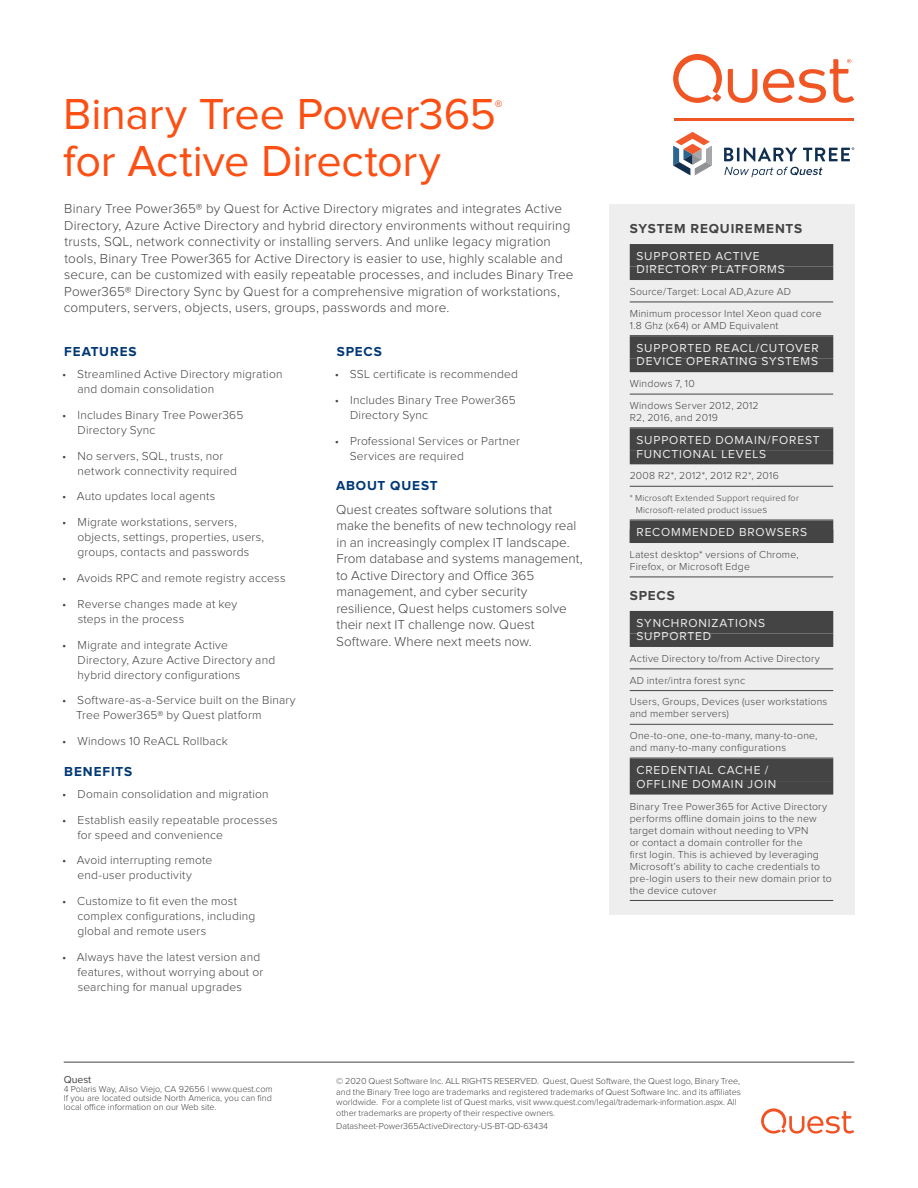
<style>
.page{position:relative;width:918px;height:1188px;background:#fff}
.page>*{position:absolute;margin:0;border:0;box-sizing:border-box;transform-origin:0 0}
.Headline{font:45px "Proxima Nova";letter-spacing:-.01em;color:#fb4f14}
.Headline-2{font:15.75px "Proxima Nova";color:#fb4f14}
.Body{font:300 13.5px/16.5px "Proxima Nova";letter-spacing:.01em;color:#444}
.Section_Heading_1{font:700 13.5px "Proxima Nova";letter-spacing:.065em;color:#003876}
.System_Requirements{font:700 13.5px "Proxima Nova";letter-spacing:.065em;color:#444}
.t1{font:300 12px/15px "Proxima Nova";letter-spacing:.015em;color:#444}
.System_Requirements-2{font:12px/13.5px "Proxima Nova";letter-spacing:.07em;color:#eee}
.System_Requirements-3{font:300 10.5px/12px "Proxima Nova";letter-spacing:.02em;color:#444}
.t2{font:10.5px "Proxima Nova";color:#444}
.Legal_Disclaimer_7pt{font:300 9px/10.5px "Proxima Nova";color:#444}
.Footer_Citation{font:300 9px/9px "Proxima Nova";color:#444;text-align:justify}
.System_Requirements-4{font:300 9px/12px "Proxima Nova";letter-spacing:.025em;color:#444}
.s1{font-size:10.5px}
</style>
<div class="page">
<hr style="left:675px;top:119px;width:179px;height:2px;background:#f05524">
<svg style="left:728px;top:69px;width:29px;height:34px"></svg>
<svg style="left:763px;top:59px;width:91px;height:44px"></svg>
<svg style="left:673px;top:54px;width:49px;height:49px"></svg>
<svg style="left:673px;top:132px;width:39px;height:43px"></svg>
<svg style="left:724px;top:147px;width:130px;height:30px"></svg>
<div style="left:609px;top:204px;width:245px;height:711px;background:#eee"></div>
<div style="left:630px;top:244px;width:203px;height:23px;background:#444"></div>
<div style="left:630px;top:267px;width:203px;height:13px;background:#444"></div>
<hr style="left:630px;top:302px;width:203px;height:1px;background:#444">
<hr style="left:630px;top:335px;width:203px;height:1px;background:#444">
<div style="left:630px;top:336px;width:203px;height:23px;background:#444"></div>
<div style="left:630px;top:359px;width:203px;height:13px;background:#444"></div>
<hr style="left:630px;top:394px;width:203px;height:1px;background:#444">
<div style="left:630px;top:428px;width:203px;height:23px;background:#444"></div>
<div style="left:630px;top:451px;width:203px;height:13px;background:#444"></div>
<hr style="left:630px;top:486px;width:203px;height:1px;background:#444">
<hr style="left:630px;top:520px;width:203px;height:1px;background:#444">
<div style="left:630px;top:521px;width:203px;height:22px;background:#444"></div>
<hr style="left:630px;top:577px;width:203px;height:1px;background:#444">
<div style="left:630px;top:611px;width:203px;height:22px;background:#444"></div>
<div style="left:630px;top:633px;width:203px;height:14px;background:#444"></div>
<hr style="left:630px;top:669px;width:203px;height:1px;background:#444">
<hr style="left:630px;top:690px;width:203px;height:1px;background:#444">
<hr style="left:630px;top:724px;width:203px;height:1px;background:#444">
<hr style="left:630px;top:758px;width:203px;height:1px;background:#444">
<div style="left:630px;top:759px;width:203px;height:22px;background:#444"></div>
<div style="left:630px;top:781px;width:203px;height:14px;background:#444"></div>
<hr style="left:630px;top:900px;width:203px;height:1px;background:#444">
<hr style="left:64px;top:1062px;width:790px;height:1px;background:#444">
<svg style="left:761px;top:1108px;width:93px;height:26px"></svg>
<p class="Headline" style="left:63px;top:94px;width:434px">Binary Tree Power365</p>
<p class="Headline-2" style="left:495px;top:99px;width:9px">®</p>
<p class="Headline" style="left:63px;top:140px;width:379px">for Active Directory</p>
<p class="Body" style="left:64px;top:201px;width:511px">Binary Tree Power365® by Quest for Active Directory migrates and integrates Active Directory, Azure Active Directory and hybrid directory environments without requiring trusts, SQL, network connectivity or installing servers. And unlike legacy migration tools, Binary Tree Power365 for Active Directory is easier to use, highly scalable and secure, can be customized with easily repeatable processes, and includes Binary Tree Power365® Directory Sync by Quest for a comprehensive migration of workstations, computers, servers, objects, users, groups, passwords and more.</p>
<p class="Section_Heading_1" style="left:64px;top:346px;width:74px">FEATURES</p>
<p class="t1" style="left:77px;top:367px;width:207px;text-indent:-15px">• Streamlined Active Directory migration and domain consolidation</p>
<p class="t1" style="left:78px;top:408px;width:167px;text-indent:-15px">• Includes Binary Tree Power365<br>Directory Sync</p>
<p class="t1" style="left:78px;top:449px;width:161px;text-indent:-15px">• No servers, SQL, trusts, nor network connectivity required</p>
<p class="t1" style="left:62px;top:489px;width:155px">• Auto updates local agents</p>
<p class="t1" style="left:77px;top:515px;width:188px;text-indent:-15px">• Migrate workstations, servers, objects, settings, properties, users, groups, contacts and passwords</p>
<p class="t1" style="left:62px;top:571px;width:225px">• Avoids RPC and remote registry access</p>
<p class="t1" style="left:78px;top:597px;width:161px;text-indent:-15px">• Reverse changes made at key steps in the process</p>
<p class="t1" style="left:78px;top:638px;width:199px;text-indent:-15px">• Migrate and integrate Active<br>Directory, Azure Active Directory and hybrid directory configurations</p>
<p class="t1" style="left:76px;top:693px;width:221px;text-indent:-14px">• Software-as-a-Service built on the Binary<br>Tree Power365® by Quest platform</p>
<p class="t1" style="left:62px;top:734px;width:167px">• Windows 10 ReACL Rollback</p>
<p class="Section_Heading_1" style="left:64px;top:765px;width:70px">BENEFITS</p>
<p class="t1" style="left:62px;top:787px;width:208px">• Domain consolidation and migration</p>
<p class="t1" style="left:78px;top:813px;width:202px;text-indent:-15px">• Establish easily repeatable processes for speed and convenience</p>
<p class="t1" style="left:62px;top:853px;width:152px;text-align:center">• Avoid interrupting remote end-user productivity</p>
<p class="t1" style="left:77px;top:894px;width:179px;text-indent:-15px">• Customize to fit even the most complex configurations, including global and remote users</p>
<p class="t1" style="left:78px;top:950px;width:187px;text-indent:-15px">• Always have the latest version and features, without worrying about or searching for manual upgrades</p>
<p class="Section_Heading_1" style="left:337px;top:346px;width:47px">SPECS</p>
<p class="t1" style="left:335px;top:367px;width:185px">• SSL certificate is recommended</p>
<p class="t1" style="left:350px;top:393px;width:167px;text-indent:-15px">• Includes Binary Tree Power365<br>Directory Sync</p>
<p class="t1" style="left:350px;top:434px;width:172px;text-indent:-15px">• Professional Services or Partner<br>Services are required</p>
<p class="Section_Heading_1" style="left:336px;top:480px;width:103px">ABOUT QUEST</p>
<p class="Body" style="left:336px;top:502px;width:248px">Quest creates software solutions that make the benefits of new technology real in an increasingly complex IT landscape.<br>From database and systems management, to Active Directory and Office 365 management, and cyber security resilience, Quest helps customers solve their next IT challenge now. Quest Software. Where next meets now.</p>
<p class="System_Requirements" style="left:630px;top:222px;width:174px">SYSTEM REQUIREMENTS</p>
<p class="System_Requirements-2" style="left:637px;top:250px;width:150px">SUPPORTED ACTIVE<br>DIRECTORY PLATFORMS</p>
<p class="System_Requirements-3" style="left:630px;top:286px;width:163px">Source/Target: Local AD,Azure AD</p>
<p class="System_Requirements-3" style="left:630px;top:308px;width:193px">Minimum processor Intel Xeon quad core<br>1.8 Ghz (x64) or AMD Equivalent</p>
<p class="System_Requirements-2" style="left:637px;top:342px;width:184px">SUPPORTED REACL/CUTOVER<br>DEVICE OPERATING SYSTEMS</p>
<p class="System_Requirements-3" style="left:630px;top:378px;width:67px">Windows 7, 10</p>
<p class="System_Requirements-3" style="left:630px;top:400px;width:131px">Windows Server 2012, 2012<br>R2, 2016, and 2019</p>
<p class="System_Requirements-2" style="left:637px;top:434px;width:185px">SUPPORTED DOMAIN/FOREST<br>FUNCTIONAL LEVELS</p>
<p class="System_Requirements-3" style="left:630px;top:470px;width:151px">2008 R2*, 2012*, 2012 R2*, 2016</p>
<p class="System_Requirements-4" style="left:636px;top:492px;width:165px;text-indent:-6px">* Microsoft Extended Support required for<br>Microsoft-related product issue<span class="s1">s</span></p>
<p class="System_Requirements-2" style="left:637px;top:526px;width:172px">RECOMMENDED BROWSERS</p>
<p class="System_Requirements-3" style="left:630px;top:549px;width:170px">Latest desktop* versions of Chrome,<br>Firefox, or Microsoft Edge</p>
<p class="System_Requirements" style="left:630px;top:589px;width:47px">SPECS</p>
<p class="System_Requirements-2" style="left:637px;top:616px;width:130px">SYNCHRONIZATIONS<br>SUPPORTED</p>
<p class="System_Requirements-3" style="left:630px;top:653px;width:192px">Active Directory to/from Active Directory</p>
<p class="System_Requirements-3" style="left:630px;top:675px;width:117px">AD inter/intra forest sync</p>
<p class="System_Requirements-3" style="left:630px;top:696px;width:199px">Users, Groups, Devices (user workstations and member servers)</p>
<p class="System_Requirements-3" style="left:630px;top:730px;width:189px">One-to-one, one-to-many, many-to-one, and many-to-many configurations</p>
<p class="System_Requirements-2" style="left:637px;top:764px;width:141px">CREDENTIAL CACHE /<br>OFFLINE DOMAIN JOIN</p>
<p class="System_Requirements-3" style="left:630px;top:800px;width:204px">Binary Tree Power365 for Active Directory performs offline domain joins to the new target domain without needing to VPN<br>or contact a domain controller for the<br>first login. This is achieved by leveraging Microsoft’s ability to cache credentials to pre-login users to their new domain prior to the device cutover</p>
<p class="t2" style="left:64px;top:1075px;width:29px">Quest</p>
<p class="Footer_Citation" style="left:64px;top:1085px;width:210px">4 Polaris Way, Aliso Viejo, CA 92656 | www.quest.com If you are located outside North America, you can find local office information on our Web site.</p>
<p class="Legal_Disclaimer_7pt" style="left:336px;top:1076px;width:406px">© 2020 Quest Software Inc. ALL RIGHTS RESERVED. Quest, Quest Software, the Quest logo, Binary Tree, and the Binary Tree logo are trademarks and registered trademarks of Quest Software Inc. and its affiliates worldwide. For a complete list of Quest marks, visit www.quest.com/legal/trademark-information.aspx. All other trademarks are property of their respective owners.</p>
<p class="Legal_Disclaimer_7pt" style="left:336px;top:1121px;width:213px">Datasheet-Power365ActiveDirectory-US-BT-QD-63434</p>
</div>
